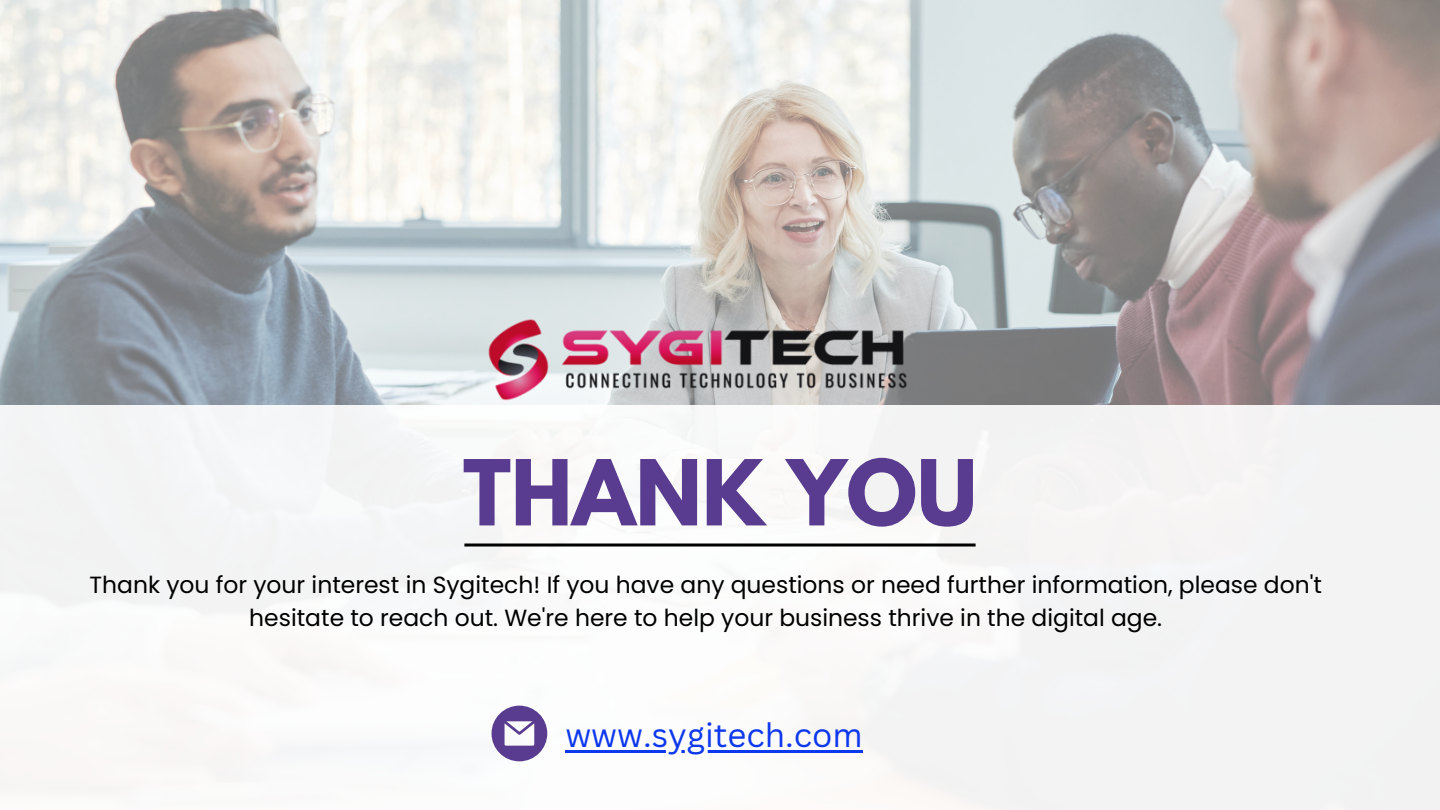
<style>
.page{position:relative;width:1440px;height:810px;background:#fff}
.page>*{position:absolute;margin:0;border:0;box-sizing:border-box;transform-origin:0 0}
.t1{font:700 80.5px "League Spartan";color:#593c8f}
.t2{font:33px "Canva Sans";color:#0e38ed}
.t3{font:23.4px/32.5px "Poppins";color:#000;text-align:center}
</style>
<div class="page">
<img style="left:0;top:0;width:1440px;height:405px">
<div style="left:0;top:405px;width:1440px;height:405px;background:#f6f6f6"></div>
<hr style="left:464px;top:544px;width:512px;height:3px;background:#000">
<svg style="left:492px;top:706px;width:55px;height:55px"></svg>
<hr style="left:565px;top:750px;width:298px;height:3px;background:#0e38ed">
<img style="left:477px;top:280px;width:440px;height:125px">
<h1 class="t1" style="left:463px;top:453px;width:515px">THANK YOU</h1>
<p class="t3" style="left:90px;top:569px;width:1234px">Thank you for your interest in Sygitech! If you have any questions or need further information, please don't hesitate to reach out. We're here to help your business thrive in the digital age.</p>
<h2 class="t2" style="left:565px;top:712px;width:299px">www.sygitech.com</h2>
</div>
